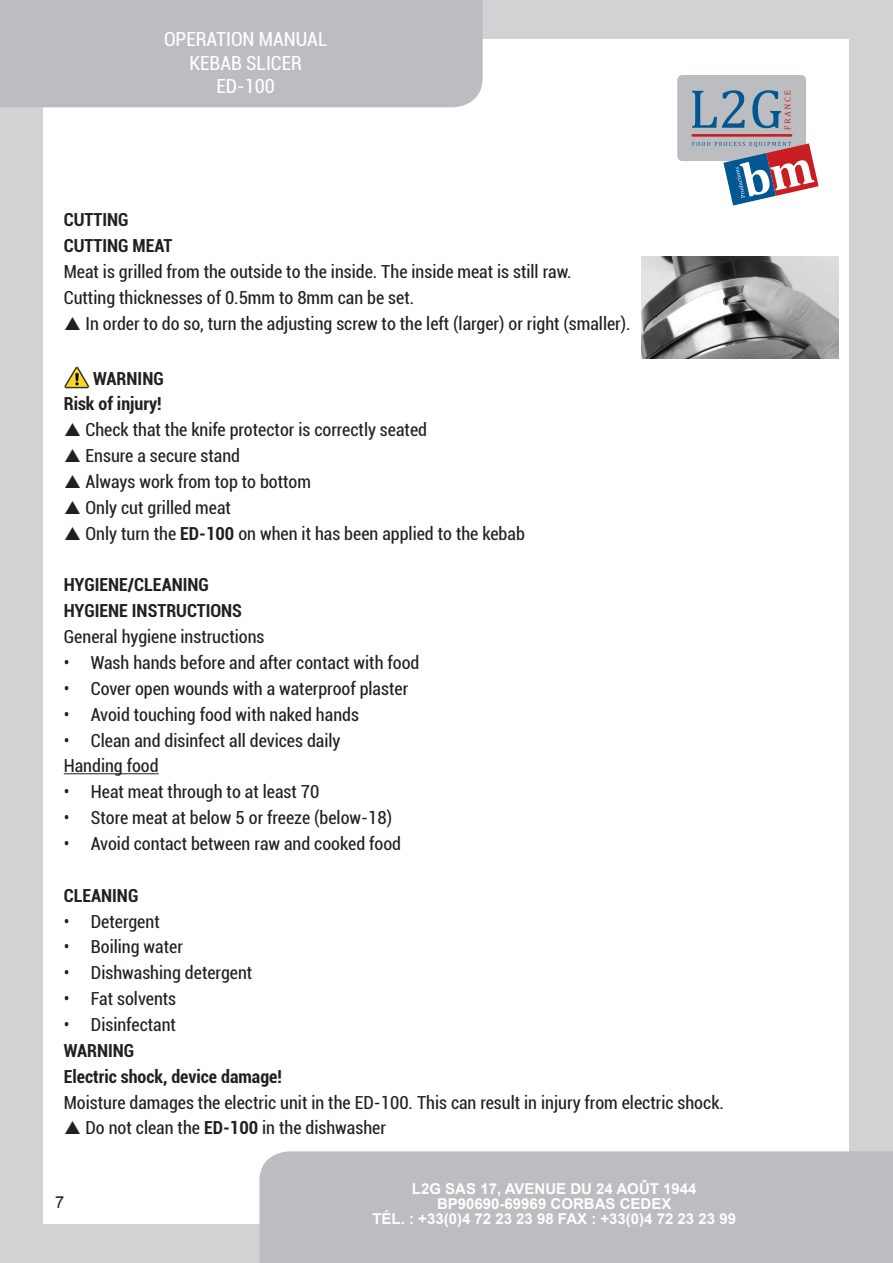
<style>
.page{position:relative;width:893px;height:1263px;background:#d1d2d4}
.page>*{position:absolute;margin:0;border:0;box-sizing:border-box;transform-origin:0 0}
.t1{font:condensed 19.5px/23.4px "Roboto";color:#fff;text-align:center}
.paragraphe{font:condensed 18px "Roboto";color:#231f20}
.paragraphe-2{font:700 condensed 18px "Roboto";color:#231f20}
.t2{font:16.5px "Arial";color:#231f20}
.t3{font:700 15px/15px "Arial";color:#fff;text-align:center}
.s1{font-weight:700}
</style>
<div class="page">
<div style="left:44px;top:39px;width:805px;height:1185px;background:#fff"></div>
<div style="left:0;top:0;width:483px;height:107px;background:#bcbdc0"></div>
<div style="left:259px;top:1151px;width:634px;height:112px;background:#bcbdc0"></div>
<div style="left:677px;top:75px;width:129px;height:86px;background:#bcbdc0;border-radius:5px"></div>
<svg style="left:692px;top:90px;width:53px;height:38px"></svg>
<svg style="left:752px;top:90px;width:38px;height:40px"></svg>
<hr style="left:691px;top:134px;width:101px;height:3px;background:#c81d23">
<svg style="left:692px;top:142px;width:127px;height:63px"></svg>
<hr style="left:64px;top:773px;width:95px;height:1px;background:#231f20">
<img style="left:64px;top:366px;width:25px;height:23px">
<img style="left:642px;top:256px;width:197px;height:102px">
<p class="t1" style="left:164px;top:27px;width:165px">OPERATION MANUAL<br>KEBAB SLICER<br>ED-100</p>
<p class="paragraphe-2" style="left:64px;top:207px;width:66px">CUTTING</p>
<p class="paragraphe-2" style="left:64px;top:233px;width:110px">CUTTING MEAT</p>
<p class="paragraphe" style="left:64px;top:259px;width:509px">Meat is grilled from the outside to the inside. The inside meat is still raw.</p>
<p class="paragraphe" style="left:64px;top:285px;width:352px">Cutting thicknesses of 0.5mm to 8mm can be set.</p>
<p class="paragraphe" style="left:85px;top:311px;width:547px">▲In order to do so, turn the adjusting screw to the left (larger) or right (smaller).</p>
<p class="paragraphe-2" style="left:93px;top:366px;width:72px">WARNING</p>
<p class="paragraphe-2" style="left:64px;top:391px;width:99px">Risk of injury!</p>
<p class="paragraphe" style="left:85px;top:417px;width:343px">▲Check that the knife protector is correctly seated</p>
<p class="paragraphe" style="left:85px;top:443px;width:156px">▲Ensure a secure stand</p>
<p class="paragraphe" style="left:85px;top:469px;width:227px">▲Always work from top to bottom</p>
<p class="paragraphe" style="left:85px;top:495px;width:147px">▲Only cut grilled meat</p>
<p class="paragraphe" style="left:85px;top:521px;width:441px">▲Only turn the <span class="s1">ED-100</span> on when it has been applied to the kebab</p>
<p class="paragraphe-2" style="left:64px;top:572px;width:147px">HYGIENE/CLEANING</p>
<p class="paragraphe-2" style="left:64px;top:598px;width:180px">HYGIENE INSTRUCTIONS</p>
<p class="paragraphe" style="left:64px;top:624px;width:202px">General hygiene instructions</p>
<p class="paragraphe" style="left:64px;top:650px;width:357px">• Wash hands before and after contact with food</p>
<p class="paragraphe" style="left:64px;top:676px;width:346px">• Cover open wounds with a waterproof plaster</p>
<p class="paragraphe" style="left:64px;top:702px;width:297px">• Avoid touching food with naked hands</p>
<p class="paragraphe" style="left:64px;top:728px;width:278px">• Clean and disinfect all devices daily</p>
<p class="paragraphe" style="left:64px;top:753px;width:96px">Handing food</p>
<p class="paragraphe" style="left:64px;top:779px;width:257px">• Heat meat through to at least 70</p>
<p class="paragraphe" style="left:64px;top:805px;width:330px">• Store meat at below 5 or freeze (below-18)</p>
<p class="paragraphe" style="left:64px;top:831px;width:339px">• Avoid contact between raw and cooked food</p>
<p class="paragraphe-2" style="left:64px;top:883px;width:76px">CLEANING</p>
<p class="paragraphe" style="left:64px;top:909px;width:97px">• Detergent</p>
<p class="paragraphe" style="left:64px;top:934px;width:121px">• Boiling water</p>
<p class="paragraphe" style="left:64px;top:960px;width:190px">• Dishwashing detergent</p>
<p class="paragraphe" style="left:64px;top:986px;width:114px">• Fat solvents</p>
<p class="paragraphe" style="left:64px;top:1012px;width:114px">• Disinfectant</p>
<p class="paragraphe-2" style="left:64px;top:1038px;width:72px">WARNING</p>
<p class="paragraphe-2" style="left:64px;top:1064px;width:220px">Electric shock, device damage!</p>
<p class="paragraphe" style="left:64px;top:1090px;width:662px">Moisture damages the electric unit in the ED-100. This can result in injury from electric shock.</p>
<p class="paragraphe" style="left:85px;top:1115px;width:302px">▲Do not clean the <span class="s1">ED-100</span> in the dishwasher</p>
<p class="t2" style="left:55px;top:1191px;width:11px">7</p>
<p class="t3" style="left:372px;top:1181px;width:365px">L2G SAS 17, AVENUE DU 24 AOÛT 1944<br>BP90690-69969 CORBAS CEDEX<br>TÉL. : +33(0)4 72 23 23 98 FAX : +33(0)4 72 23 23 99</p>
</div>
